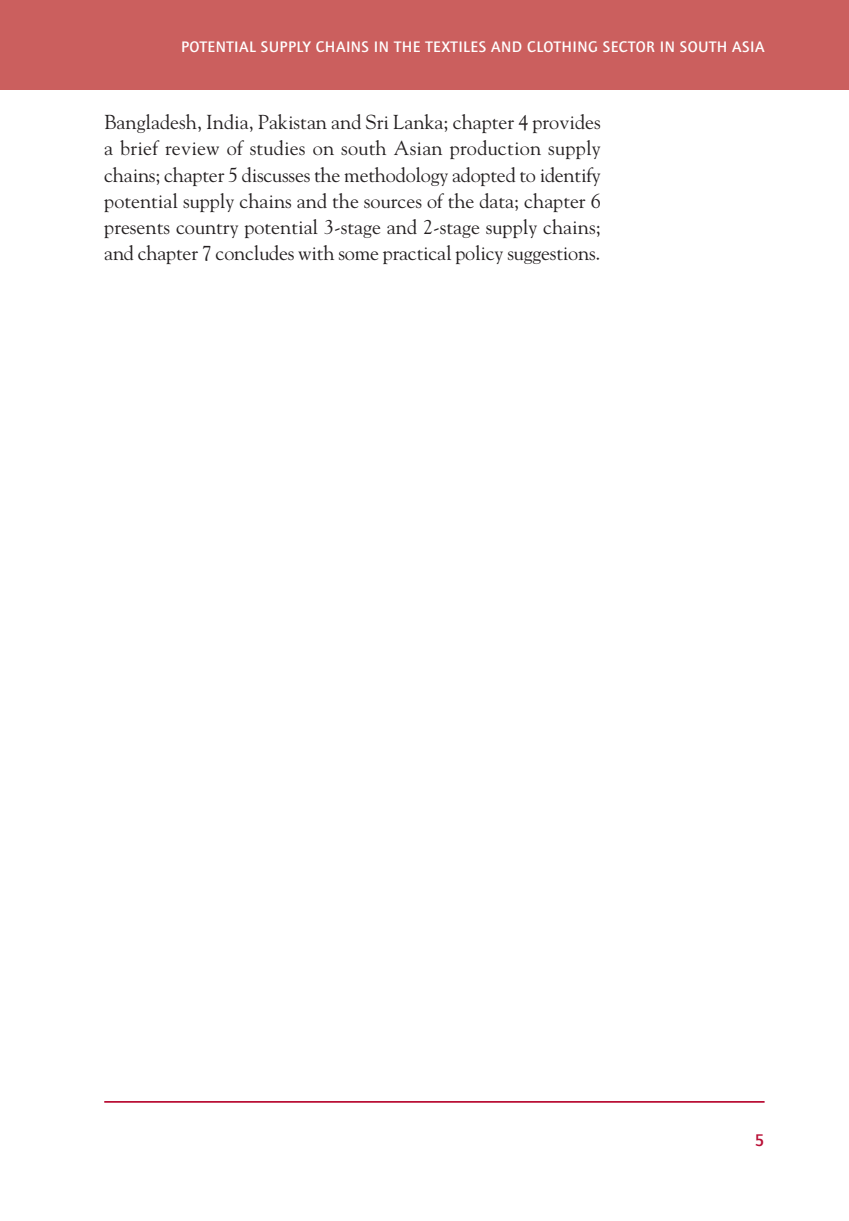
<style>
.page{position:relative;width:849px;height:1221px;background:#fff}
.page>*{position:absolute;margin:0;border:0;box-sizing:border-box;transform-origin:0 0}
.t1{font:20.12px/26.2px "Goudy";letter-spacing:-.01em;color:#231f20;text-align:justify}
.t2{font:500 17.5px "Foundry Journal";color:#b90f36}
.t3{font:500 15.75px "Foundry Journal";letter-spacing:.03em;color:#fff}
</style>
<div class="page">
<div style="left:15px;top:0;width:833px;height:89px;background:#cb5f5e"></div>
<div style="left:0;top:0;width:15px;height:89px;background:#cb5f5e"></div>
<hr style="left:104px;top:1100px;width:660px;height:2px;background:#b90f36">
<p class="t3" style="left:181px;top:41px;width:584px">POTENTIAL SUPPLY CHAINS IN THE TEXTILES AND CLOTHING SECTOR IN SOUTH ASIA</p>
<p class="t1" style="left:104px;top:109px;width:498px">Bangladesh, India, Pakistan and Sri Lanka; chapter 4 provides a brief review of studies on south Asian production supply chains; chapter 5 discusses the methodology adopted to identify potential supply chains and the sources of the data; chapter 6 presents country potential 3-stage and 2-stage supply chains; and chapter 7 concludes with some practical policy suggestions.</p>
<p class="t2" style="left:754px;top:1133px;width:11px">5</p>
</div>
